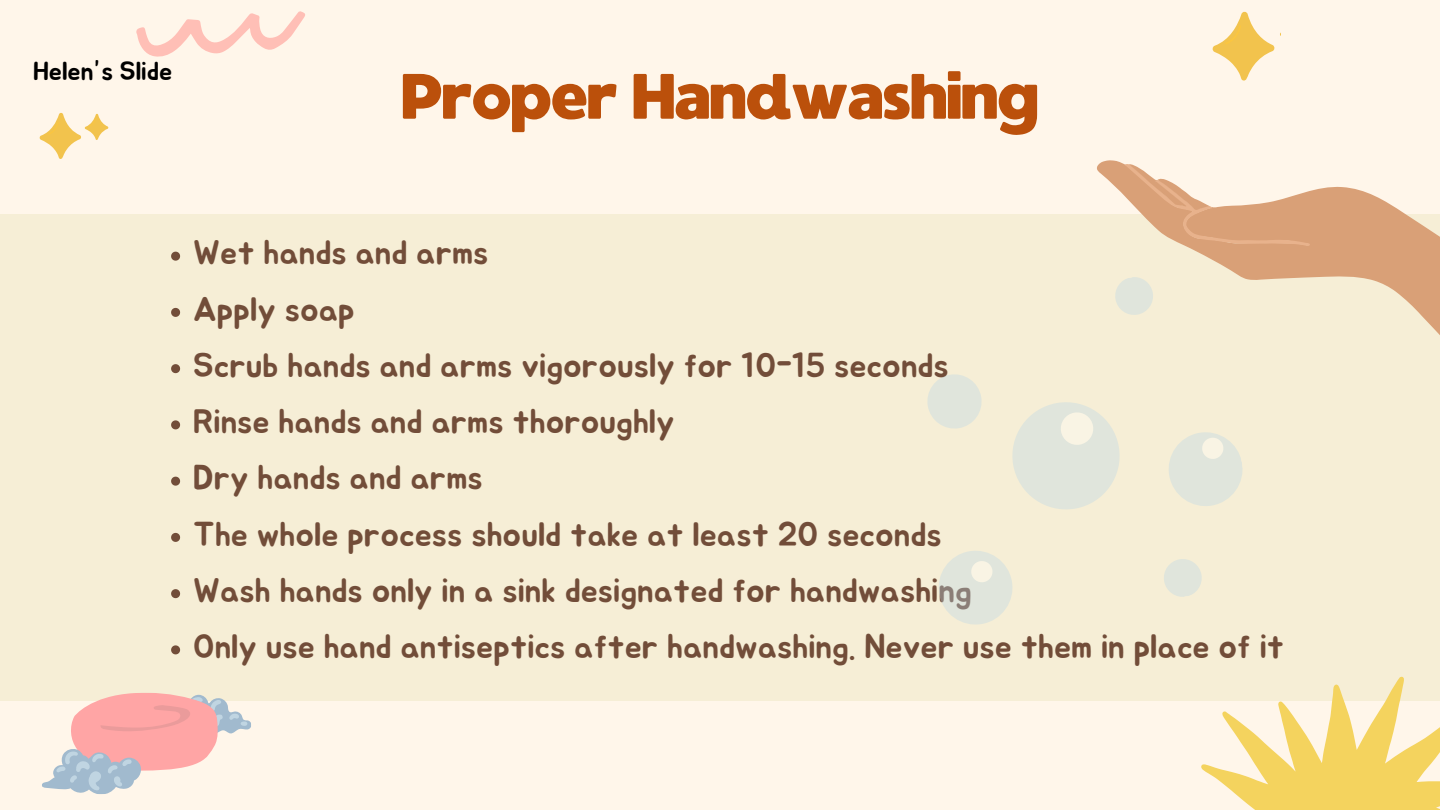
<style>
.page{position:relative;width:1440px;height:810px;background:#fff6ea}
.page>*{position:absolute;margin:0;border:0;box-sizing:border-box;transform-origin:0 0}
.t1{font:64px "MADE Waffle Soft";letter-spacing:-.07em;color:#bb500b}
.t2{font:33.8px "Jua";color:#724d39}
.t3{font:26px "Jua";color:#000}
</style>
<div class="page">
<div style="left:0;top:214px;width:1440px;height:487px;background:#f6eed6"></div>
<svg style="left:1201px;top:677px;width:239px;height:133px"></svg>
<svg style="left:136px;top:11px;width:169px;height:46px"></svg>
<svg style="left:39px;top:112px;width:70px;height:47px"></svg>
<svg style="left:1212px;top:11px;width:69px;height:70px"></svg>
<svg style="left:171px;top:252px;width:9px;height:9px"></svg>
<svg style="left:171px;top:308px;width:9px;height:9px"></svg>
<svg style="left:171px;top:364px;width:9px;height:9px"></svg>
<svg style="left:171px;top:420px;width:9px;height:9px"></svg>
<svg style="left:171px;top:477px;width:9px;height:9px"></svg>
<svg style="left:171px;top:533px;width:9px;height:9px"></svg>
<svg style="left:171px;top:589px;width:9px;height:9px"></svg>
<svg style="left:171px;top:645px;width:9px;height:9px"></svg>
<svg style="left:1097px;top:160px;width:343px;height:175px"></svg>
<svg style="left:1123px;top:164px;width:189px;height:82px"></svg>
<svg style="left:927px;top:374px;width:55px;height:55px"></svg>
<svg style="left:1112px;top:274px;width:44px;height:44px"></svg>
<svg style="left:1164px;top:559px;width:38px;height:38px"></svg>
<svg style="left:1012px;top:402px;width:108px;height:107px"></svg>
<svg style="left:939px;top:551px;width:73px;height:74px"></svg>
<svg style="left:1169px;top:432px;width:74px;height:74px"></svg>
<svg style="left:42px;top:693px;width:209px;height:101px"></svg>
<p class="t3" style="left:33px;top:59px;width:141px">Helen”s Slide</p>
<p class="t1" style="left:400px;top:58px;width:642px">Proper Handwashing</p>
<p class="t2" style="left:193px;top:237px;width:297px">Wet hands and arms</p>
<h1 class="t2" style="left:193px;top:294px;width:163px">Apply soap</h1>
<p class="t2" style="left:193px;top:350px;width:757px">Scrub hands and arms vigorously for 10-15 seconds</p>
<p class="t2" style="left:193px;top:406px;width:483px">Rinse hands and arms thoroughly</p>
<p class="t2" style="left:193px;top:462px;width:291px">Dry hands and arms</p>
<p class="t2" style="left:193px;top:519px;width:750px">The whole process should take at least 20 seconds</p>
<p class="t2" style="left:193px;top:575px;width:780px">Wash hands only in a sink designated for handwashing</p>
<p class="t2" style="left:193px;top:631px;width:1092px">Only use hand antiseptics after handwashing. Never use them in place of it</p>
</div>
